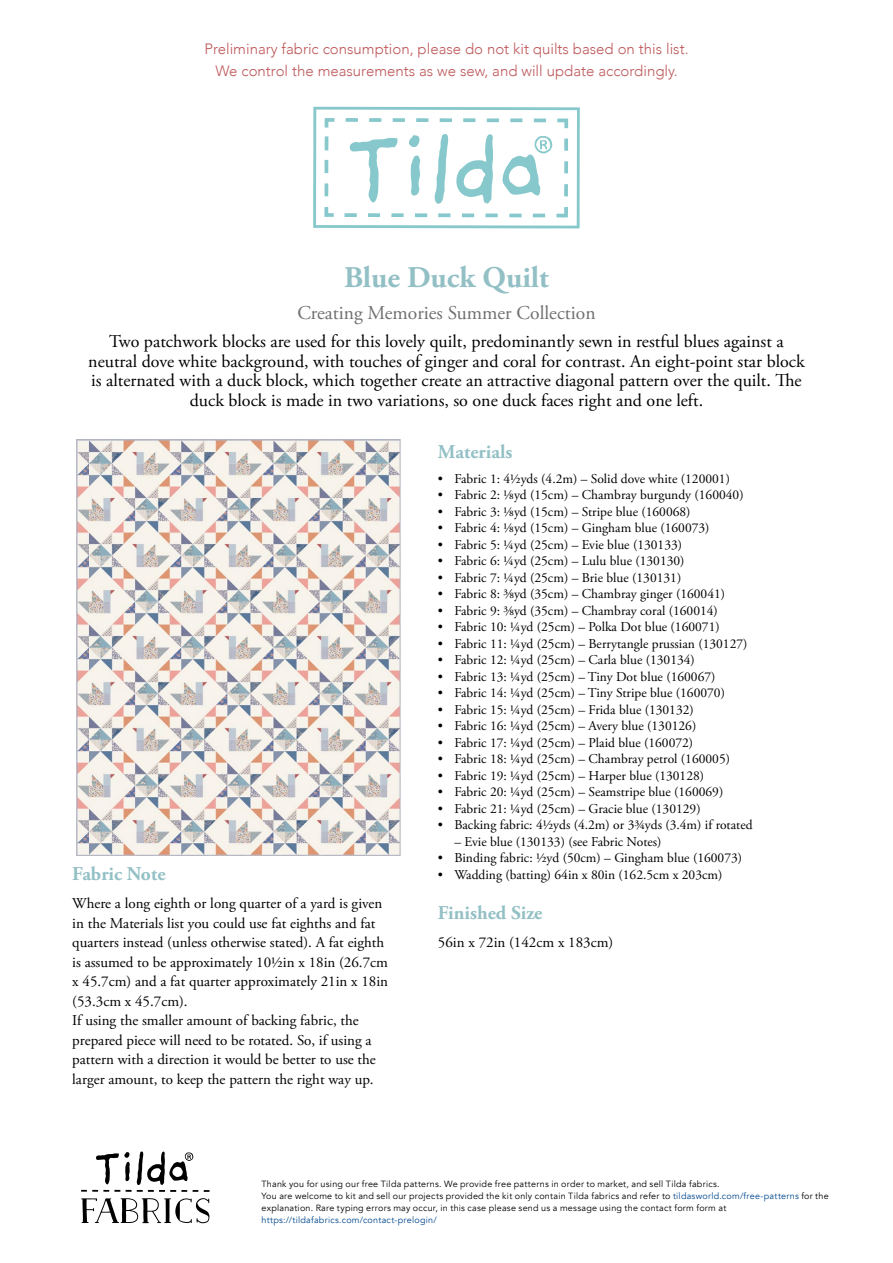
<style>
.page{position:relative;width:893px;height:1263px;background:#fff}
.page>*{position:absolute;margin:0;border:0;box-sizing:border-box;transform-origin:0 0}
.Heading{font:700 30px "Adobe Garamond Pro";color:#93c0c5}
.Kolleksjon{font:19.5px "Adobe Garamond Pro";color:#706f6f}
.Subheading{font:700 19.5px "Adobe Garamond Pro";color:#93c0c5}
.Brød{font:18px/19.5px "Adobe Garamond Pro";color:#000;text-align:center}
.Brød-2{font:15px/19.5px "Adobe Garamond Pro";color:#000}
.Heading-2{font:300 15px "Avenir";color:#be585a}
.Brød-3{font:13.5px "Adobe Garamond Pro";color:#000}
.info{font:9px/12px "Avenir";letter-spacing:.025em;color:#000}
.s1{color:#00488f}
</style>
<div class="page">
<img style="left:77px;top:439px;width:323px;height:416px">
<svg style="left:313px;top:107px;width:267px;height:121px"></svg>
<svg style="left:204px;top:1190px;width:6px;height:2px"></svg>
<svg style="left:81px;top:1198px;width:129px;height:25px"></svg>
<svg style="left:81px;top:1151px;width:117px;height:41px"></svg>
<p class="Heading-2" style="left:204px;top:40px;width:486px">Preliminary fabric consumption, please do not kit quilts based on this list.</p>
<p class="Heading-2" style="left:215px;top:62px;width:464px">We control the measurements as we sew, and will update accordingly.</p>
<p class="Heading" style="left:344px;top:260px;width:206px">Blue Duck Quilt</p>
<p class="Kolleksjon" style="left:297px;top:301px;width:300px">Creating Memories Summer Collection</p>
<p class="Brød" style="left:88px;top:332px;width:718px">Two patchwork blocks are used for this lovely quilt, predominantly sewn in restful blues against a neutral dove white background, with touches of ginger and coral for contrast. An eight-point star block is alternated with a duck block, which together create an attractive diagonal pattern over the quilt. The duck block is made in two variations, so one duck faces right and one left.</p>
<p class="Subheading" style="left:438px;top:440px;width:76px">Materials</p>
<p class="Brød-3" style="left:438px;top:470px;width:293px">• Fabric 1: 4½yds (4.2m) – Solid dove white (120001)</p>
<p class="Brød-3" style="left:438px;top:487px;width:307px">• Fabric 2: ⅛yd (15cm) – Chambray burgundy (160040)</p>
<p class="Brød-3" style="left:438px;top:503px;width:254px">• Fabric 3: ⅛yd (15cm) – Stripe blue (160068)</p>
<p class="Brød-3" style="left:438px;top:520px;width:273px">• Fabric 4: ⅛yd (15cm) – Gingham blue (160073)</p>
<p class="Brød-3" style="left:438px;top:536px;width:246px">• Fabric 5: ¼yd (25cm) – Evie blue (130133)</p>
<p class="Brød-3" style="left:438px;top:553px;width:248px">• Fabric 6: ¼yd (25cm) – Lulu blue (130130)</p>
<p class="Brød-3" style="left:438px;top:569px;width:245px">• Fabric 7: ¼yd (25cm) – Brie blue (130131)</p>
<p class="Brød-3" style="left:438px;top:586px;width:289px">• Fabric 8: ⅜yd (35cm) – Chambray ginger (160041)</p>
<p class="Brød-3" style="left:438px;top:602px;width:281px">• Fabric 9: ⅜yd (35cm) – Chambray coral (160014)</p>
<p class="Brød-3" style="left:438px;top:619px;width:283px">• Fabric 10: ¼yd (25cm) – Polka Dot blue (160071)</p>
<p class="Brød-3" style="left:438px;top:635px;width:311px">• Fabric 11: ¼yd (25cm) – Berrytangle prussian (130127)</p>
<p class="Brød-3" style="left:438px;top:652px;width:258px">• Fabric 12: ¼yd (25cm) – Carla blue (130134)</p>
<p class="Brød-3" style="left:438px;top:668px;width:279px">• Fabric 13: ¼yd (25cm) – Tiny Dot blue (160067)</p>
<p class="Brød-3" style="left:438px;top:685px;width:288px">• Fabric 14: ¼yd (25cm) – Tiny Stripe blue (160070)</p>
<p class="Brød-3" style="left:438px;top:701px;width:257px">• Fabric 15: ¼yd (25cm) – Frida blue (130132)</p>
<p class="Brød-3" style="left:438px;top:718px;width:260px">• Fabric 16: ¼yd (25cm) – Avery blue (130126)</p>
<p class="Brød-3" style="left:438px;top:734px;width:257px">• Fabric 17: ¼yd (25cm) – Plaid blue (160072)</p>
<p class="Brød-3" style="left:438px;top:751px;width:294px">• Fabric 18: ¼yd (25cm) – Chambray petrol (160005)</p>
<p class="Brød-3" style="left:438px;top:767px;width:268px">• Fabric 19: ¼yd (25cm) – Harper blue (130128)</p>
<p class="Brød-3" style="left:438px;top:784px;width:287px">• Fabric 20: ¼yd (25cm) – Seamstripe blue (160069)</p>
<p class="Brød-3" style="left:438px;top:800px;width:264px">• Fabric 21: ¼yd (25cm) – Gracie blue (130129)</p>
<p class="Brød-3" style="left:438px;top:817px;width:316px">• Backing fabric: 4½yds (4.2m) or 3¾yds (3.4m) if rotated</p>
<p class="Brød-3" style="left:454px;top:833px;width:209px">– Evie blue (130133) (see Fabric Notes)</p>
<p class="Brød-3" style="left:438px;top:850px;width:306px">• Binding fabric: ½yd (50cm) – Gingham blue (160073)</p>
<p class="Brød-3" style="left:438px;top:866px;width:286px">• Wadding (batting) 64in x 80in (162.5cm x 203cm)</p>
<p class="Subheading" style="left:438px;top:902px;width:106px">Finished Size</p>
<p class="Brød-2" style="left:438px;top:933px;width:177px">56in x 72in (142cm x 183cm)</p>
<p class="Subheading" style="left:72px;top:863px;width:95px">Fabric Note</p>
<p class="Brød-2" style="left:72px;top:894px;width:317px">Where a long eighth or long quarter of a yard is given in the Materials list you could use fat eighths and fat quarters instead (unless otherwise stated). A fat eighth is assumed to be approximately 10½in x 18in (26.7cm x 45.7cm) and a fat quarter approximately 21in x 18in (53.3cm x 45.7cm).</p>
<p class="Brød-2" style="left:72px;top:1011px;width:305px">If using the smaller amount of backing fabric, the prepared piece will need to be rotated. So, if using a pattern with a direction it would be better to use the larger amount, to keep the pattern the right way up.</p>
<p class="info" style="left:261px;top:1178px;width:460px">Thank you for using our free Tilda patterns. We provide free patterns in order to market, and sell Tilda fabrics.</p>
<p class="info" style="left:261px;top:1190px;width:569px">You are welcome to kit and sell our projects provided the kit only contain Tilda fabrics and refer to <span class="s1">tildasworld.com/free-patterns</span> for the explanation. Rare typing errors may occur, in this case please send us a message using the contact form form at <span class="s1">https://tildafabrics.com/contact-prelogin/</span></p>
</div>
